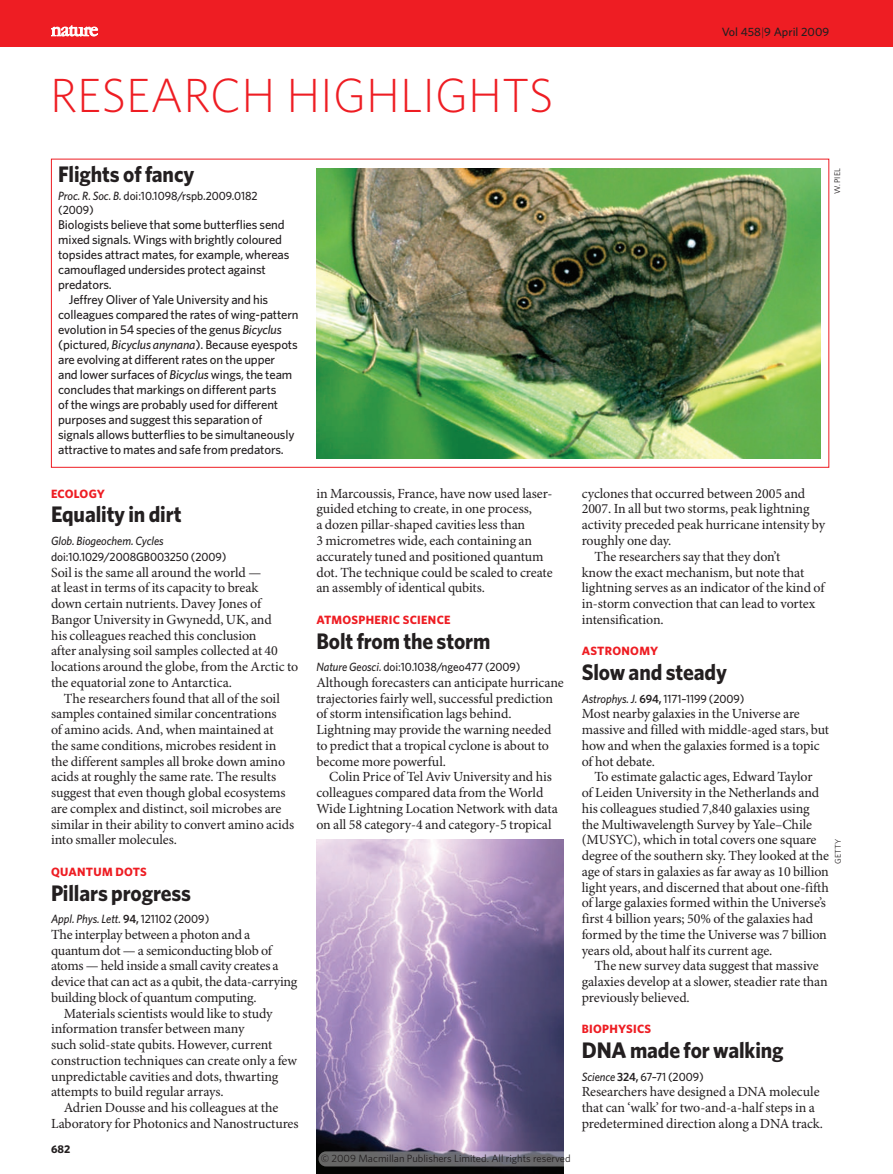
<style>
.page{position:relative;width:893px;height:1174px;background:#fff}
.page>*{position:absolute;margin:0;border:0;box-sizing:border-box;transform-origin:0 0}
.t1{font:300 48px "Whitney";color:#ee1d23}
.t2{font:700 22.5px "Whitney";letter-spacing:-.005em;color:#231f20;scale:.95 1}
.t3{font:13.95px/15.8px "Minion Pro";letter-spacing:-.005em;color:#231f20}
.t4{font:500 12.75px "Whitney";letter-spacing:-.01em;color:#231f20}
.t5{font:500 12px/14.2px "Whitney";letter-spacing:-.005em;color:#231f20;scale:.95 1}
.t6{font:italic 500 12px "Whitney";letter-spacing:-.005em;color:#231f20;scale:.95 1}
.t7{font:700 12px "Whitney";letter-spacing:.025em;color:#ee1d23}
.t8{font:500 12px "Whitney";letter-spacing:-.005em;color:#231f20}
.t9{font:700 12px "Whitney";letter-spacing:.005em;color:#ee1d23}
.t10{font:700 11.25px "Whitney";color:#231f20}
.t11{font:10.5px "Whitney";color:#231f20}
.t12{font:8.25px "Whitney Book 2";color:#231f20}
.s1{font-weight:300}
.s2{font-style:italic}
.s3{font-weight:600;font-style:normal}
.s4{font-style:normal}
.s5{font-weight:600}
</style>
<div class="page">
<img style="left:316px;top:168px;width:504px;height:290px">
<img style="left:316px;top:839px;width:248px;height:335px">
<div style="left:0;top:0;width:893px;height:47px;background:#ee1d23"></div>
<svg style="left:51px;top:25px;width:47px;height:11px"></svg>
<svg style="left:318px;top:1151px;width:246px;height:15px;background:#6f6e74"></svg>
<h1 class="t1" style="left:50px;top:77px;width:505px">RESEARCH HIGHLIGHTS</h1>
<p class="t8" style="left:722px;top:28px;width:109px">Vol 458<span class="s1">|</span>9 April 2009</p>
<h2 class="t2" style="left:58px;top:165px;width:145px">Flights of fancy</h2>
<p class="t5" style="left:58px;top:190px;width:212px"><span class="s2">Proc. R. Soc. B.</span> doi:10.1098/rspb.2009.0182 (2009)</p>
<p class="t4" style="left:58px;top:220px;width:228px">Biologists believe that some butterflies send</p>
<p class="t4" style="left:58px;top:235px;width:226px">mixed signals. Wings with brightly coloured</p>
<p class="t4" style="left:58px;top:250px;width:233px">topsides attract mates, for example, whereas</p>
<p class="t4" style="left:58px;top:265px;width:209px">camouflaged undersides protect against</p>
<p class="t4" style="left:58px;top:280px;width:55px">predators.</p>
<p class="t4" style="left:69px;top:295px;width:201px">Jeffrey Oliver of Yale University and his</p>
<p class="t4" style="left:58px;top:310px;width:242px">colleagues compared the rates of wing-pattern</p>
<p class="t4" style="left:58px;top:325px;width:225px">evolution in 54 species of the genus <span class="s2">Bicyclus</span></p>
<p class="t4" style="left:58px;top:340px;width:241px">(pictured, <span class="s2">Bicyclus anynana</span>). Because eyespots</p>
<p class="t4" style="left:58px;top:355px;width:219px">are evolving at different rates on the upper</p>
<p class="t4" style="left:58px;top:370px;width:236px">and lower surfaces of <span class="s2">Bicyclus</span> wings, the team</p>
<p class="t4" style="left:58px;top:385px;width:220px">concludes that markings on different parts</p>
<p class="t4" style="left:58px;top:400px;width:222px">of the wings are probably used for different</p>
<p class="t4" style="left:58px;top:415px;width:206px">purposes and suggest this separation of</p>
<p class="t4" style="left:58px;top:430px;width:238px">signals allows butterflies to be simultaneously</p>
<p class="t4" style="left:58px;top:445px;width:227px">attractive to mates and safe from predators.</p>
<p class="t9" style="left:51px;top:489px;width:55px">ECOLOGY</p>
<h2 class="t2" style="left:51px;top:506px;width:139px">Equality in dirt</h2>
<p class="t6" style="left:51px;top:536px;width:120px">Glob. Biogeochem. Cycles</p>
<p class="t5" style="left:51px;top:550px;width:186px">doi:10.1029/2008GB003250 (2009)</p>
<p class="t3" style="left:51px;top:565px;width:249px">Soil is the same all around the world —<br>at least in terms of its capacity to break<br>down certain nutrients. Davey Jones of Bangor University in Gwynedd, UK, and<br>his colleagues reached this conclusion<br>after analysing soil samples collected at 40 locations around the globe, from the Arctic to the equatorial zone to Antarctica.</p>
<p class="t3" style="left:51px;top:691px;width:245px;text-indent:13px">The researchers found that all of the soil samples contained similar concentrations<br>of amino acids. And, when maintained at the same conditions, microbes resident in the different samples all broke down amino acids at roughly the same rate. The results suggest that even though global ecosystems are complex and distinct, soil microbes are similar in their ability to convert amino acids into smaller molecules.</p>
<p class="t7" style="left:51px;top:867px;width:97px">QUANTUM DOTS</p>
<h2 class="t2" style="left:51px;top:884px;width:149px">Pillars progress</h2>
<p class="t6" style="left:51px;top:914px;width:168px">Appl. Phys. Lett. <span class="s3">94,</span> <span class="s4">121102 (2009)</span></p>
<p class="t3" style="left:51px;top:927px;width:201px">The interplay between a photon and a</p>
<p class="t3" style="left:51px;top:943px;width:222px">quantum dot — a semiconducting blob of</p>
<p class="t3" style="left:51px;top:959px;width:229px">atoms — held inside a small cavity creates a</p>
<p class="t3" style="left:51px;top:975px;width:248px">device that can act as a qubit, the data-carrying</p>
<p class="t3" style="left:51px;top:990px;width:207px">building block of quantum computing.</p>
<p class="t3" style="left:64px;top:1006px;width:210px">Materials scientists would like to study</p>
<p class="t3" style="left:51px;top:1022px;width:195px">information transfer between many</p>
<p class="t3" style="left:51px;top:1038px;width:223px">such solid-state qubits. However, current</p>
<p class="t3" style="left:51px;top:1053px;width:248px">construction techniques can create only a few</p>
<p class="t3" style="left:51px;top:1069px;width:229px">unpredictable cavities and dots, thwarting</p>
<p class="t3" style="left:51px;top:1085px;width:174px">attempts to build regular arrays.</p>
<p class="t3" style="left:64px;top:1101px;width:216px">Adrien Dousse and his colleagues at the</p>
<p class="t3" style="left:51px;top:1116px;width:249px">Laboratory for Photonics and Nanostructures</p>
<p class="t10" style="left:51px;top:1144px;width:21px">682</p>
<p class="t12" style="left:834px;top:194px;width:27px;rotate:-90deg">W. PIEL</p>
<p class="t3" style="left:316px;top:486px;width:238px">in Marcoussis, France, have now used laser&shy;guided etching to create, in one process,<br>a dozen pillar-shaped cavities less than<br>3 micrometres wide, each containing an accurately tuned and positioned quantum dot. The technique could be scaled to create an assembly of identical qubits.</p>
<p class="t7" style="left:316px;top:615px;width:136px">ATMOSPHERIC SCIENCE</p>
<h2 class="t2" style="left:316px;top:632px;width:185px">Bolt from the storm</h2>
<p class="t5" style="left:316px;top:660px;width:216px"><span class="s2">Nature Geosci.</span> doi:10.1038/ngeo477 (2009)</p>
<p class="t3" style="left:316px;top:675px;width:249px">Although forecasters can anticipate hurricane trajectories fairly well, successful prediction of storm intensification lags behind.<br>Lightning may provide the warning needed to predict that a tropical cyclone is about to become more powerful.</p>
<p class="t3" style="left:316px;top:770px;width:243px;text-indent:13px">Colin Price of Tel Aviv University and his colleagues compared data from the World Wide Lightning Location Network with data on all 58 category-4 and category-5 tropical</p>
<p class="t11" style="left:321px;top:1152px;width:251px">© 2009 Macmillan Publishers Limited. All rights reserved</p>
<p class="t3" style="left:582px;top:486px;width:225px">cyclones that occurred between 2005 and</p>
<p class="t3" style="left:582px;top:502px;width:229px">2007. In all but two storms, peak lightning</p>
<p class="t3" style="left:582px;top:518px;width:245px">activity preceded peak hurricane intensity by</p>
<p class="t3" style="left:582px;top:534px;width:91px">roughly one day.</p>
<p class="t3" style="left:594px;top:549px;width:187px">The researchers say that they don’t</p>
<p class="t3" style="left:582px;top:565px;width:224px">know the exact mechanism, but note that</p>
<p class="t3" style="left:582px;top:581px;width:244px">lightning serves as an indicator of the kind of</p>
<p class="t3" style="left:582px;top:597px;width:235px">in-storm convection that can lead to vortex</p>
<p class="t3" style="left:582px;top:612px;width:84px">intensification.</p>
<p class="t7" style="left:582px;top:646px;width:78px">ASTRONOMY</p>
<h2 class="t2" style="left:582px;top:663px;width:154px">Slow and steady</h2>
<p class="t5" style="left:582px;top:692px;width:173px"><span class="s2">Astrophys. J.</span> <span class="s5">694,</span> 1171–1199 (2009)</p>
<p class="t3" style="left:582px;top:707px;width:249px">Most nearby galaxies in the Universe are massive and filled with middle-aged stars, but how and when the galaxies formed is a topic of hot debate.</p>
<p class="t3" style="left:582px;top:770px;width:249px;text-indent:13px">To estimate galactic ages, Edward Taylor<br>of Leiden University in the Netherlands and his colleagues studied 7,840 galaxies using the Multiwavelength Survey by Yale–Chile (MUSYC), which in total covers one square degree of the southern sky. They looked at the age of stars in galaxies as far away as 10 billion light years, and discerned that about one-fifth of large galaxies formed within the Universe’s first 4 billion years; 50% of the galaxies had formed by the time the Universe was 7 billion years old, about half its current age.</p>
<p class="t3" style="left:582px;top:959px;width:248px;text-indent:13px">The new survey data suggest that massive galaxies develop at a slower, steadier rate than previously believed.</p>
<p class="t7" style="left:582px;top:1024px;width:71px">BIOPHYSICS</p>
<h2 class="t2" style="left:582px;top:1041px;width:214px">DNA made for walking</h2>
<p class="t5" style="left:582px;top:1070px;width:130px"><span class="s2">Science</span> <span class="s5">324,</span> 67–71 (2009)</p>
<p class="t3" style="left:582px;top:1085px;width:243px">Researchers have designed a DNA molecule that can ‘walk’ for two-and-a-half steps in a predetermined direction along a DNA track.</p>
<p class="t12" style="left:835px;top:864px;width:26px;rotate:-90deg">GETTY</p>
</div>
